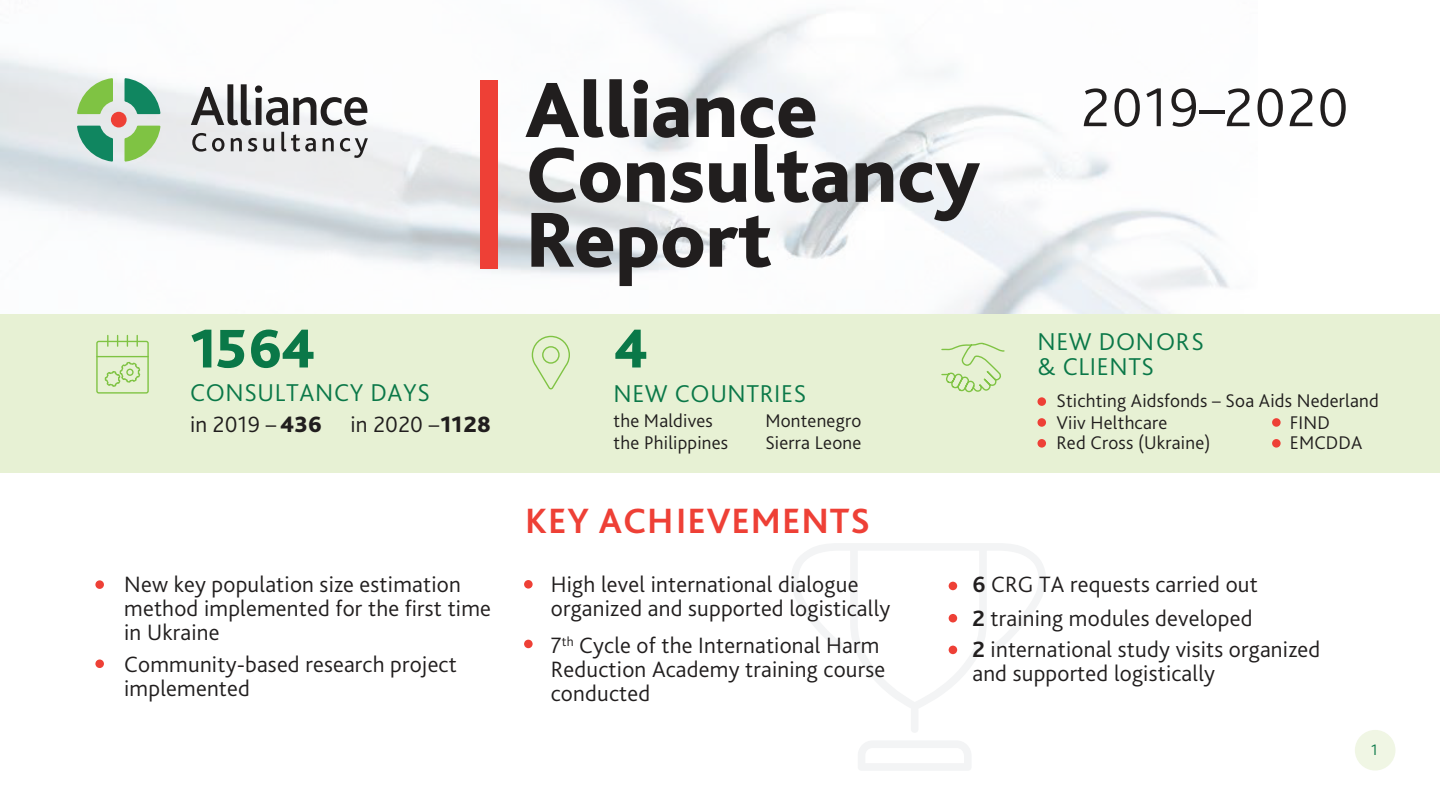
<style>
.page{position:relative;width:1440px;height:810px;background:#fff}
.page>*{position:absolute;margin:0;border:0;box-sizing:border-box;transform-origin:0 0}
.t1{font:800 81.6px/64.9px "Bliss Pro";color:#211e1e}
.t2{font:800 57px "Bliss Pro";color:#0a7848}
.t3{font:300 56.85px "Bliss Pro";letter-spacing:.025em;color:#211e1e}
.t4{font:700 36.83px "Bliss Pro";letter-spacing:.025em;color:#ee4036}
.t5{font:300 25.5px "Bliss Pro";letter-spacing:.025em;color:#0a7848}
.t6{font:300 23.25px/24px "Bliss Pro";letter-spacing:.01em;color:#211e1e}
.t7{font:300 19.2px/19.8px "Bliss Pro";letter-spacing:.01em;color:#211e1e}
.t8{font:300 15.75px "Bliss Pro";color:#0a7848}
.s1{font-weight:800}
.s2{font-weight:700}
</style>
<div class="page">
<img style="left:0;top:0;width:1229px;height:314px">
<svg style="left:791px;top:543px;width:255px;height:227px"></svg>
<svg style="left:191px;top:84px;width:176px;height:42px"></svg>
<svg style="left:192px;top:133px;width:33px;height:19px"></svg>
<svg style="left:231px;top:138px;width:11px;height:13px"></svg>
<svg style="left:248px;top:138px;width:9px;height:14px"></svg>
<svg style="left:263px;top:138px;width:11px;height:14px"></svg>
<svg style="left:281px;top:132px;width:35px;height:20px"></svg>
<svg style="left:323px;top:138px;width:11px;height:13px"></svg>
<svg style="left:340px;top:138px;width:28px;height:20px"></svg>
<svg style="left:125px;top:78px;width:35px;height:36px"></svg>
<svg style="left:125px;top:126px;width:35px;height:36px"></svg>
<div style="left:111px;top:112px;width:16px;height:16px;background:#ee4036;border-radius:50%"></div>
<svg style="left:77px;top:78px;width:36px;height:36px"></svg>
<svg style="left:77px;top:126px;width:36px;height:36px"></svg>
<div style="left:949px;top:582px;width:8px;height:8px;background:#ee4036;border-radius:50%"></div>
<div style="left:949px;top:614px;width:8px;height:8px;background:#ee4036;border-radius:50%"></div>
<div style="left:949px;top:646px;width:8px;height:8px;background:#ee4036;border-radius:50%"></div>
<div style="left:95px;top:580px;width:9px;height:9px;background:#ee4036;border-radius:50%"></div>
<div style="left:95px;top:660px;width:9px;height:8px;background:#ee4036;border-radius:50%"></div>
<div style="left:524px;top:580px;width:9px;height:9px;background:#ee4036;border-radius:50%"></div>
<div style="left:524px;top:640px;width:9px;height:8px;background:#ee4036;border-radius:50%"></div>
<div style="left:480px;top:81px;width:18px;height:188px;background:#ee4036"></div>
<div style="left:0;top:314px;width:1440px;height:159px;background:#e7f1d4"></div>
<div style="left:96px;top:341px;width:53px;height:53px;border:1px solid #7fc343;border-radius:2px"></div>
<svg style="left:107px;top:335px;width:2px;height:11px"></svg>
<hr style="left:97px;top:356px;width:51px;height:1px;background:#7fc343">
<svg style="left:104px;top:361px;width:37px;height:26px"></svg>
<svg style="left:531px;top:335px;width:39px;height:55px"></svg>
<div style="left:542px;top:346px;width:18px;height:18px;border:1px solid #7fc343;border-radius:50%"></div>
<svg style="left:941px;top:342px;width:64px;height:51px"></svg>
<div style="left:1037px;top:397px;width:9px;height:9px;background:#ee4036;border-radius:50%"></div>
<div style="left:1037px;top:418px;width:9px;height:9px;background:#ee4036;border-radius:50%"></div>
<div style="left:1037px;top:439px;width:9px;height:9px;background:#ee4036;border-radius:50%"></div>
<div style="left:1272px;top:418px;width:9px;height:9px;background:#ee4036;border-radius:50%"></div>
<div style="left:1272px;top:439px;width:9px;height:9px;background:#ee4036;border-radius:50%"></div>
<div style="left:1355px;top:730px;width:40px;height:41px;background:#f0f6e4;border-radius:50%"></div>
<h2 class="t2" style="left:190px;top:313px;width:127px">1564</h2>
<p class="t5" style="left:190px;top:377px;width:241px">CONSULTANCY DAYS</p>
<p class="t6" style="left:190px;top:411px;width:302px">in 2019 – <span class="s1">436</span> in 2020 –<span class="s1">1128</span></p>
<p class="t6" style="left:124px;top:572px;width:368px">New key population size estimation method implemented for the first time in Ukraine</p>
<p class="t6" style="left:124px;top:651px;width:334px">Community-based research project implemented</p>
<h1 class="t1" style="left:525px;top:76px;width:294px">Alliance</h1>
<h3 class="t3" style="left:1081px;top:72px;width:269px">2019–2020</h3>
<h1 class="t1" style="left:525px;top:140px;width:456px">Consultancy<br>Report</h1>
<h2 class="t2" style="left:614px;top:313px;width:37px">4</h2>
<p class="t5" style="left:614px;top:378px;width:194px">NEW COUNTRIES</p>
<p class="t7" style="left:614px;top:411px;width:101px">the Maldives</p>
<p class="t7" style="left:765px;top:411px;width:97px">Montenegro</p>
<p class="t7" style="left:1290px;top:412px;width:74px">FIND<br>EMCDDA</p>
<p class="t5" style="left:1037px;top:326px;width:168px">NEW DONORS</p>
<p class="t5" style="left:1037px;top:351px;width:118px">&amp; CLIENTS</p>
<p class="t7" style="left:1056px;top:389px;width:324px;line-height:22px">Stichting Aidsfonds – Soa Aids Nederland<br>Viiv Helthcare</p>
<p class="t7" style="left:614px;top:432px;width:116px">the Philippines</p>
<p class="t7" style="left:765px;top:432px;width:97px">Sierra Leone</p>
<p class="t7" style="left:1056px;top:432px;width:156px">Red Cross (Ukraine)</p>
<h3 class="t4" style="left:525px;top:498px;width:346px">KEY ACHIEVEMENTS</h3>
<p class="t6" style="left:551px;top:572px;width:341px">High level international dialogue organized and supported logistically</p>
<p class="t6" style="left:551px;top:633px;width:336px">7<sup>th</sup> Cycle of the International Harm<br>Reduction Academy training course conducted</p>
<p class="t6" style="left:972px;top:567px;width:287px;line-height:34px"><span class="s2">6</span> CRG TA requests carried out<br><span class="s2">2</span> training modules developed</p>
<p class="t6" style="left:972px;top:637px;width:349px"><span class="s2">2</span> international study visits organized and supported logistically</p>
<p class="t8" style="left:1371px;top:740px;width:8px">1</p>
</div>
